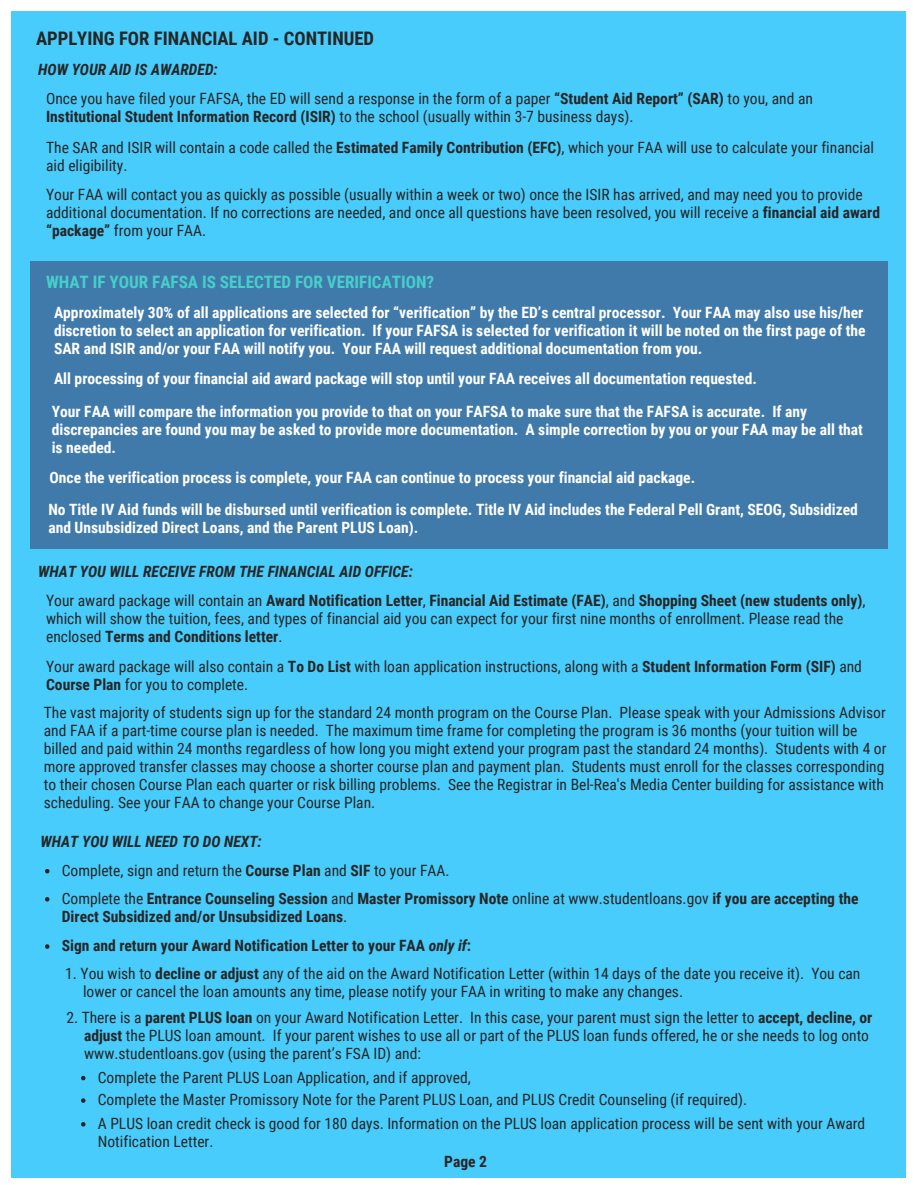
<style>
.page{position:relative;width:918px;height:1188px;background:#fff}
.page>*{position:absolute;margin:0;border:0;box-sizing:border-box;transform-origin:0 0}
.t1{font:700 18.75px "Roboto Condensed";color:#262626}
.t2{font:700 17.1px "Roboto Condensed";color:#47cfcb}
.t3{font:15.6px/18px "Roboto Condensed";color:#262626}
.t4{font:700 15.6px/18px "Roboto Condensed";color:#fff}
.t5{font:700 15.6px/28.8px "Roboto Condensed";color:#262626}
.s1{font-weight:700;font-style:italic}
.s2{font-weight:700}
.s3{font-style:italic}
.s4{font-weight:400}
</style>
<div class="page">
<div style="left:11px;top:11px;width:895px;height:1167px;background:#48ccfc"></div>
<div style="left:30px;top:261px;width:858px;height:288px;background:#407aaa"></div>
<svg style="left:45px;top:869px;width:5px;height:4px"></svg>
<svg style="left:45px;top:897px;width:5px;height:5px"></svg>
<svg style="left:45px;top:944px;width:5px;height:5px"></svg>
<svg style="left:81px;top:1076px;width:5px;height:4px"></svg>
<svg style="left:81px;top:1098px;width:5px;height:5px"></svg>
<svg style="left:81px;top:1122px;width:5px;height:5px"></svg>
<p class="t1" style="left:36px;top:28px;width:340px">APPLYING FOR FINANCIAL AID - CONTINUED</p>
<p class="t3" style="left:46px;top:55px;width:768px;line-height:28.8px;text-indent:-8px"><span class="s1">HOW YOUR AID IS AWARDED:<br></span>Once you have filed your FAFSA, the ED will send a response in the form of a paper <span class="s2">“Student Aid Report” (SAR)</span> to you, and an</p>
<p class="t3" style="left:46px;top:101px;width:829px;line-height:31.5px"><span class="s2">Institutional Student Information Record (ISIR)</span> to the school (usually within 3-7 business days).<br>The SAR and ISIR will contain a code called the <span class="s2">Estimated Family Contribution (EFC)</span>, which your FAA will use to calculate your financial</p>
<p class="t3" style="left:46px;top:152px;width:818px;line-height:28.2px">aid eligibility.<br>Your FAA will contact you as quickly as possible (usually within a week or two) once the ISIR has arrived, and may need you to provide</p>
<p class="t3" style="left:46px;top:203px;width:835px">additional documentation. If no corrections are needed, and once all questions have been resolved, you will receive a <span class="s2">financial aid award “package”</span> from your FAA.</p>
<p class="t2" style="left:46px;top:272px;width:390px">WHAT IF YOUR FAFSA IS SELECTED FOR VERIFICATION?</p>
<p class="t4" style="left:54px;top:303px;width:813px">Approximately 30% of all applications are selected for “verification” by the ED’s central processor. Your FAA may also use his/her discretion to select an application for verification. If your FAFSA is selected for verification it will be noted on the first page of the<br>SAR and ISIR and/or your FAA will notify you. Your FAA will request additional documentation from you.</p>
<p class="t4" style="left:52px;top:362px;width:757px;line-height:32.7px">All processing of your financial aid award package will stop until your FAA receives all documentation requested.<br>Your FAA will compare the information you provide to that on your FAFSA to make sure that the FAFSA is accurate. If any</p>
<p class="t4" style="left:52px;top:420px;width:813px">discrepancies are found you may be asked to provide more documentation. A simple correction by you or your FAA may be all that is needed.</p>
<p class="t4" style="left:48px;top:462px;width:811px;line-height:31.5px">Once the verification process is complete, your FAA can continue to process your financial aid package.<br>No Title IV Aid funds will be disbursed until verification is complete. Title IV Aid includes the Federal Pell Grant, SEOG, Subsidized</p>
<p class="t4" style="left:48px;top:518px;width:371px">and Unsubsidized Direct Loans, and the Parent PLUS Loan).</p>
<p class="t5" style="left:46px;top:557px;width:821px;text-indent:-8px"><span class="s3">WHAT YOU WILL RECEIVE FROM THE FINANCIAL AID OFFICE:<br></span><span class="s4">Your award package will contain an</span> Award Notification Letter<span class="s4">,</span> Financial Aid Estimate (FAE)<span class="s4">, and</span> Shopping Sheet (new students only)<span class="s4">,</span></p>
<p class="t3" style="left:46px;top:609px;width:799px">which will show the tuition, fees, and types of financial aid you can expect for your first nine months of enrollment. Please read the enclosed <span class="s2">Terms and Conditions letter</span>.</p>
<p class="t3" style="left:46px;top:658px;width:817px">Your award package will also contain a <span class="s2">To Do List</span> with loan application instructions, along with a <span class="s2">Student Information Form (SIF)</span> and<br><span class="s2">Course Plan</span> for you to complete.</p>
<p class="t3" style="left:44px;top:704px;width:844px">The vast majority of students sign up for the standard 24 month program on the Course Plan. Please speak with your Admissions Advisor and FAA if a part-time course plan is needed. The maximum time frame for completing the program is 36 months (your tuition will be billed and paid within 24 months regardless of how long you might extend your program past the standard 24 months). Students with 4 or more approved transfer classes may choose a shorter course plan and payment plan. Students must enroll for the classes corresponding to their chosen Course Plan each quarter or risk billing problems. See the Registrar in Bel-Rea's Media Center building for assistance with scheduling. See your FAA to change your Course Plan.</p>
<p class="t3" style="left:62px;top:827px;width:798px;line-height:28.5px;text-indent:-21px"><span class="s1">WHAT YOU WILL NEED TO DO NEXT:<br></span>Complete, sign and return the <span class="s2">Course Plan</span> and <span class="s2">SIF</span> to your FAA.<br>Complete the <span class="s2">Entrance Counseling Session</span> and <span class="s2">Master Promissory Note</span> online at www.studentloans.gov <span class="s2">if you are accepting the</span></p>
<p class="t5" style="left:62px;top:902px;width:411px;line-height:29.2px">Direct Subsidized and/or Unsubsidized Loans<span class="s4">.<br></span>Sign and return your Award Notification Letter to your FAA <span class="s3">only if</span>:</p>
<p class="t3" style="left:83px;top:965px;width:779px;text-indent:-18px">1. You wish to <span class="s2">decline or adjust</span> any of the aid on the Award Notification Letter (within 14 days of the date you receive it). You can lower or cancel the loan amounts any time, please notify your FAA in writing to make any changes.</p>
<p class="t3" style="left:84px;top:1009px;width:790px;text-indent:-18px">2. There is a <span class="s2">parent PLUS loan</span> on your Award Notification Letter. In this case, your parent must sign the letter to <span class="s2">accept, decline, or adjust</span> the PLUS loan amount. If your parent wishes to use all or part of the PLUS loan funds offered, he or she needs to log onto www.studentloans.gov (using the parent’s FSA ID) and:</p>
<p class="t3" style="left:98px;top:1066px;width:769px;line-height:23.1px">Complete the Parent PLUS Loan Application, and if approved,<br>Complete the Master Promissory Note for the Parent PLUS Loan, and PLUS Credit Counseling (if required).<br>A PLUS loan credit check is good for 180 days. Information on the PLUS loan application process will be sent with your Award</p>
<p class="t3" style="left:98px;top:1132px;width:117px">Notification Letter.</p>
<p class="t5" style="left:444px;top:1147px;width:44px">Page 2</p>
</div>
